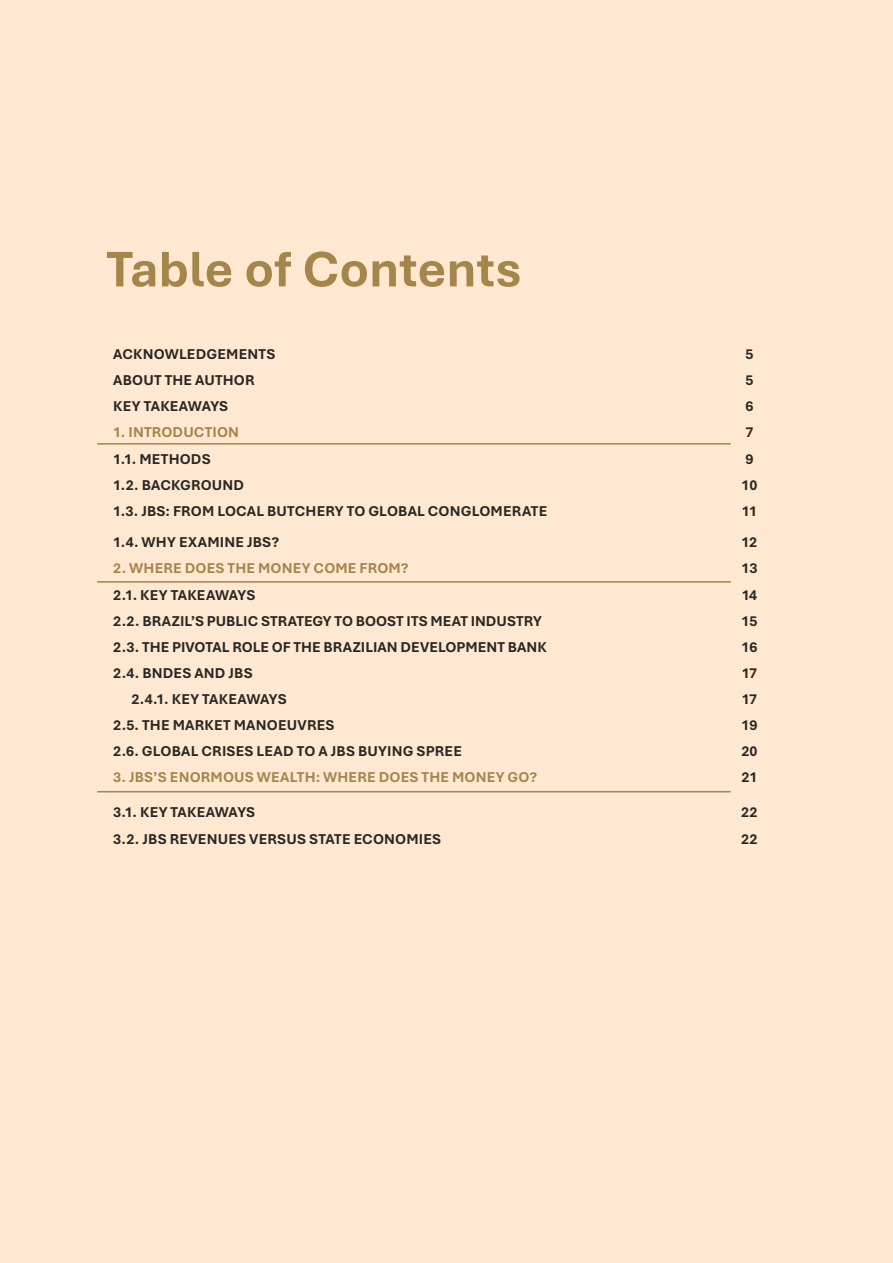
<style>
.page{position:relative;width:893px;height:1263px;background:#fee8d2}
.page>*{position:absolute;margin:0;border:0;box-sizing:border-box;transform-origin:0 0}
.t1{font:700 52.5px "Aptos";letter-spacing:-.005em;color:#a4854a}
.t2{font:700 15px "Aptos";letter-spacing:.01em;color:#292724}
.t3{font:700 15px "Aptos";letter-spacing:.01em;color:#a4854a}
</style>
<div class="page">
<hr style="left:97px;top:443px;width:634px;height:2px;background:#a4854a">
<hr style="left:97px;top:581px;width:634px;height:2px;background:#a4854a">
<hr style="left:97px;top:791px;width:634px;height:1px;background:#a4854a">
<h1 class="t1" style="left:106px;top:233px;width:417px">Table of Contents</h1>
<p class="t2" style="left:113px;top:344px;width:164px">ACKNOWLEDGEMENTS</p>
<p class="t2" style="left:745px;top:344px;width:10px">5</p>
<p class="t2" style="left:113px;top:370px;width:143px">ABOUT THE AUTHOR</p>
<p class="t2" style="left:745px;top:370px;width:10px">5</p>
<p class="t2" style="left:113px;top:396px;width:117px">KEY TAKEAWAYS</p>
<p class="t2" style="left:745px;top:396px;width:10px">6</p>
<p class="t3" style="left:113px;top:422px;width:127px">1. INTRODUCTION</p>
<p class="t2" style="left:745px;top:422px;width:10px">7</p>
<p class="t2" style="left:113px;top:448px;width:99px">1.1. METHODS</p>
<p class="t2" style="left:745px;top:448px;width:10px">9</p>
<p class="t2" style="left:113px;top:474px;width:132px">1.2. BACKGROUND</p>
<p class="t2" style="left:742px;top:474px;width:17px">10</p>
<p class="t2" style="left:113px;top:500px;width:435px">1.3. JBS: FROM LOCAL BUTCHERY TO GLOBAL CONGLOMERATE</p>
<p class="t2" style="left:742px;top:500px;width:17px">11</p>
<p class="t2" style="left:113px;top:532px;width:167px">1.4. WHY EXAMINE JBS?</p>
<p class="t2" style="left:742px;top:532px;width:17px">12</p>
<p class="t3" style="left:113px;top:558px;width:297px">2. WHERE DOES THE MONEY COME FROM?</p>
<p class="t2" style="left:742px;top:558px;width:17px">13</p>
<p class="t2" style="left:113px;top:584px;width:144px">2.1. KEY TAKEAWAYS</p>
<p class="t2" style="left:742px;top:584px;width:17px">14</p>
<p class="t2" style="left:113px;top:610px;width:430px">2.2. BRAZIL’S PUBLIC STRATEGY TO BOOST ITS MEAT INDUSTRY</p>
<p class="t2" style="left:742px;top:610px;width:17px">15</p>
<p class="t2" style="left:113px;top:637px;width:435px">2.3. THE PIVOTAL ROLE OF THE BRAZILIAN DEVELOPMENT BANK</p>
<p class="t2" style="left:742px;top:637px;width:17px">16</p>
<p class="t2" style="left:113px;top:663px;width:141px">2.4. BNDES AND JBS</p>
<p class="t2" style="left:742px;top:663px;width:17px">17</p>
<p class="t2" style="left:132px;top:689px;width:157px">2.4.1. KEY TAKEAWAYS</p>
<p class="t2" style="left:742px;top:689px;width:17px">17</p>
<p class="t2" style="left:113px;top:715px;width:223px">2.5. THE MARKET MANOEUVRES</p>
<p class="t2" style="left:742px;top:715px;width:17px">19</p>
<p class="t2" style="left:113px;top:741px;width:350px">2.6. GLOBAL CRISES LEAD TO A JBS BUYING SPREE</p>
<p class="t2" style="left:741px;top:741px;width:18px">20</p>
<p class="t3" style="left:113px;top:767px;width:426px">3. JBS’S ENORMOUS WEALTH: WHERE DOES THE MONEY GO?</p>
<p class="t2" style="left:741px;top:767px;width:17px">21</p>
<p class="t2" style="left:113px;top:802px;width:143px">3.1. KEY TAKEAWAYS</p>
<p class="t2" style="left:741px;top:802px;width:18px">22</p>
<p class="t2" style="left:113px;top:828px;width:329px">3.2. JBS REVENUES VERSUS STATE ECONOMIES</p>
<p class="t2" style="left:741px;top:828px;width:18px">22</p>
</div>
